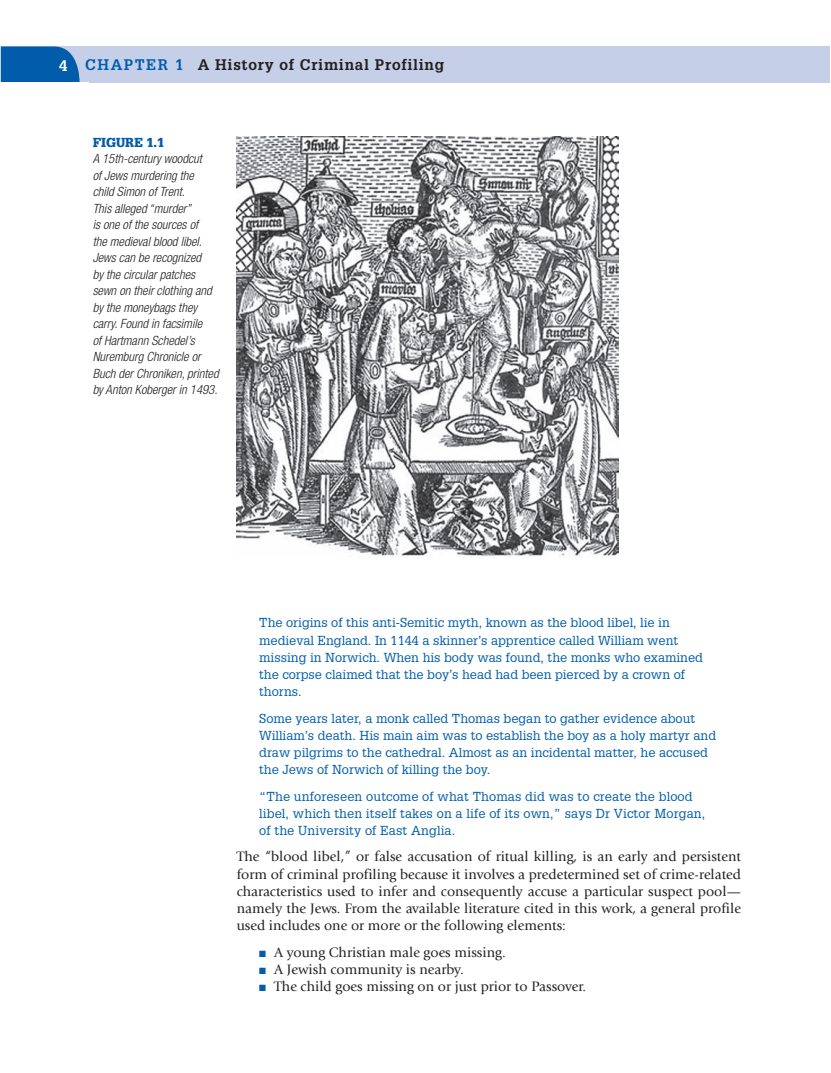
<style>
.page{position:relative;width:831px;height:1073px;background:#fff}
.page>*{position:absolute;margin:0;border:0;box-sizing:border-box;transform-origin:0 0}
.t1{font:700 15px "Glypha";letter-spacing:.05em;color:#231f20}
.t2{font:14.25px/17.2px "Giovanni";color:#231f20;text-align:justify}
.t3{font:12.75px/17.2px "Glypha";color:#015dab}
.t4{font:italic 300 condensed 12.75px/16.5px "Helvetica Neue";color:#231f20}
.t5{font:900 12.75px "Glypha";color:#015dab}
.t6{font:9px/17.2px "Zapf Dingbats";color:#015dab;text-align:justify}
.s1{color:#fff}
.s2{color:#015dab}
</style>
<div class="page">
<div style="left:1px;top:47px;width:816px;height:36px;background:#c6cfe8"></div>
<svg style="left:1px;top:46px;width:79px;height:37px;background:#176ab2"></svg>
<div style="left:817px;top:47px;width:13px;height:36px;background:#c6cfe8"></div>
<img style="left:237px;top:136px;width:381px;height:421px">
<p class="t1" style="left:59px;top:60px;width:386px"><span class="s1">4</span> <span class="s2">CHAPTER 1</span> A History of Criminal Profiling</p>
<p class="t5" style="left:93px;top:137px;width:73px">FIGURE 1.1</p>
<p class="t4" style="left:93px;top:151px;width:127px">A 15th-century woodcut<br>of Jews murdering the<br>child Simon of Trent.<br>This alleged “murder”<br>is one of the sources of<br>the medieval blood libel.<br>Jews can be recognized<br>by the circular patches sewn on their clothing and by the moneybags they carry. Found in facsimile<br>of Hartmann Schedel’s<br>Nuremburg Chronicle or<br>Buch der Chroniken, printed by Anton Koberger in 1493.</p>
<p class="t3" style="left:259px;top:615px;width:445px">The origins of this anti-Semitic myth, known as the blood libel, lie in medieval England. In 1144 a skinner’s apprentice called William went missing in Norwich. When his body was found, the monks who examined the corpse claimed that the boy’s head had been pierced by a crown of thorns.</p>
<p class="t3" style="left:259px;top:710px;width:458px">Some years later, a monk called Thomas began to gather evidence about William’s death. His main aim was to establish the boy as a holy martyr and draw pilgrims to the cathedral. Almost as an incidental matter, he accused the Jews of Norwich of killing the boy.</p>
<p class="t3" style="left:259px;top:788px;width:447px">“The unforeseen outcome of what Thomas did was to create the blood libel, which then itself takes on a life of its own,” says Dr Victor Morgan, of the University of East Anglia.</p>
<p class="t2" style="left:237px;top:849px;width:506px">The “blood libel,” or false accusation of ritual killing, is an early and persistent form of criminal profiling because it involves a predetermined set of crime-related characteristics used to infer and consequently accuse a particular suspect pool— namely the Jews. From the available literature cited in this work, a general profile used includes one or more or the following elements:</p>
<p class="t2" style="left:274px;top:945px;width:313px;text-align:left">A young Christian male goes missing.<br>A Jewish community is nearby.<br>The child goes missing on or just prior to Passover.</p>
<p class="t6" style="left:259px;top:945px;width:8px">■ ■ ■</p>
</div>
